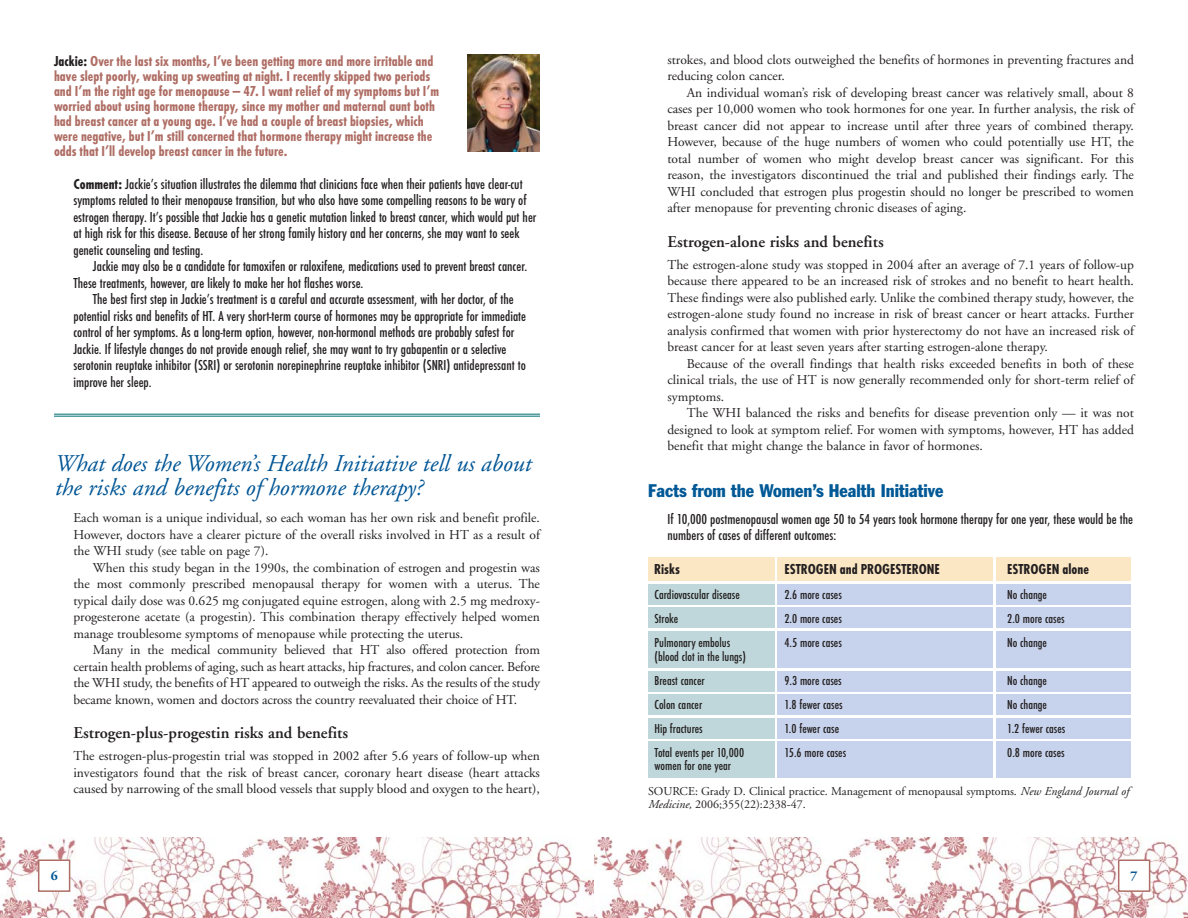
<style>
.page{position:relative;width:1188px;height:918px;background:#fff}
.page>*{position:absolute;margin:0;border:0;box-sizing:border-box;transform-origin:0 0}
.t1{font:italic 24px/24px "Adobe Garamond";color:#005595}
.t2{font:condensed 18px "Franklin Gothic";color:#005996}
.t3{font:600 16.5px "Adobe Garamond";color:#231f20}
.t4{font:15px/16.5px "Function Cond";color:#231f20}
.t5{font:700 15px/15px "Function Cond";color:#af6e65}
.t6{font:700 15px "Function Cond";color:#231f20}
.t7{font:13.5px/16.5px "Adobe Garamond";color:#231f20;text-align:justify}
.t8{font:13.5px/24.2px "Function Cond";color:#231f20}
.t9{font:700 13.5px "Adobe Garamond";color:#005595}
.t10{font:12px/12.8px "Adobe Garamond";color:#231f20}
.s1{color:#231f20}
.s2{font-weight:700}
.s3{font-style:italic}
</style>
<div class="page">
<img style="left:0;top:837px;width:594px;height:81px">
<svg style="left:594px;top:837px;width:594px;height:81px"></svg>
<div style="left:1119px;top:861px;width:30px;height:29px;background:#fff"></div>
<div style="left:1118px;top:860px;width:32px;height:32px;border:2px solid #af6e65"></div>
<div style="left:39px;top:861px;width:30px;height:29px;background:#fff"></div>
<div style="left:38px;top:860px;width:32px;height:32px;border:2px solid #af6e65"></div>
<hr style="left:54px;top:414px;width:486px;height:1px;background:#006e73">
<hr style="left:54px;top:416px;width:486px;height:1px;background:#006e73">
<div style="left:778px;top:584px;width:215px;height:21px;background:#c7d3ec"></div>
<div style="left:778px;top:608px;width:215px;height:20px;background:#c7d3ec"></div>
<div style="left:778px;top:631px;width:215px;height:37px;background:#c7d3ec"></div>
<div style="left:778px;top:671px;width:215px;height:20px;background:#c7d3ec"></div>
<div style="left:778px;top:695px;width:215px;height:20px;background:#c7d3ec"></div>
<div style="left:778px;top:718px;width:215px;height:20px;background:#c7d3ec"></div>
<div style="left:778px;top:742px;width:215px;height:36px;background:#c7d3ec"></div>
<div style="left:997px;top:584px;width:134px;height:21px;background:#c7d3ec"></div>
<div style="left:997px;top:608px;width:134px;height:20px;background:#c7d3ec"></div>
<div style="left:997px;top:631px;width:134px;height:37px;background:#c7d3ec"></div>
<div style="left:997px;top:671px;width:134px;height:20px;background:#c7d3ec"></div>
<div style="left:997px;top:695px;width:134px;height:20px;background:#c7d3ec"></div>
<div style="left:997px;top:718px;width:134px;height:20px;background:#c7d3ec"></div>
<div style="left:997px;top:742px;width:134px;height:36px;background:#c7d3ec"></div>
<div style="left:648px;top:584px;width:126px;height:21px;background:#bfd7da"></div>
<div style="left:648px;top:608px;width:126px;height:20px;background:#bfd7da"></div>
<div style="left:648px;top:631px;width:126px;height:37px;background:#bfd7da"></div>
<div style="left:648px;top:671px;width:126px;height:20px;background:#bfd7da"></div>
<div style="left:648px;top:695px;width:126px;height:20px;background:#bfd7da"></div>
<div style="left:648px;top:718px;width:126px;height:20px;background:#bfd7da"></div>
<div style="left:648px;top:742px;width:126px;height:36px;background:#bfd7da"></div>
<div style="left:778px;top:557px;width:215px;height:24px;background:#fbe7c4"></div>
<div style="left:997px;top:558px;width:134px;height:23px;background:#fbe7c4"></div>
<div style="left:648px;top:557px;width:126px;height:24px;background:#fbe7c4"></div>
<img style="left:467px;top:54px;width:73px;height:97px">
<p class="t5" style="left:54px;top:54px;width:387px"><span class="s1">Jackie:</span> Over the last six months, I’ve been getting more and more irritable and have slept poorly, waking up sweating at night. I recently skipped two periods and I’m the right age for menopause — 47. I want relief of my symptoms but I’m worried about using hormone therapy, since my mother and maternal aunt both had breast cancer at a young age. I’ve had a couple of breast biopsies, which were negative, but I’m still concerned that hormone therapy might increase the odds that I’ll develop breast cancer in the future.</p>
<p class="t4" style="left:73px;top:176px;width:465px"><span class="s2">Comment:</span> Jackie’s situation illustrates the dilemma that clinicians face when their patients have clear-cut symptoms related to their menopause transition, but who also have some compelling reasons to be wary of estrogen therapy. It’s possible that Jackie has a genetic mutation linked to breast cancer, which would put her at high risk for this disease. Because of her strong family history and her concerns, she may want to seek genetic counseling and testing.</p>
<p class="t4" style="left:73px;top:259px;width:455px;text-indent:19px">Jackie may also be a candidate for tamoxifen or raloxifene, medications used to prevent breast cancer.<br>These treatments, however, are likely to make her hot flashes worse.</p>
<p class="t4" style="left:73px;top:292px;width:454px;text-indent:19px">The best first step in Jackie’s treatment is a careful and accurate assessment, with her doctor, of the potential risks and benefits of HT. A very short-term course of hormones may be appropriate for immediate control of her symptoms. As a long-term option, however, non-hormonal methods are probably safest for Jackie. If lifestyle changes do not provide enough relief, she may want to try gabapentin or a selective serotonin reuptake inhibitor (SSRI) or serotonin norepinephrine reuptake inhibitor (SNRI) antidepressant to improve her sleep.</p>
<h1 class="t1" style="left:54px;top:454px;width:478px">What does the Women’s Health Initiative tell us about the risks and benefits of hormone therapy?</h1>
<p class="t7" style="left:73px;top:511px;width:468px">Each woman is a unique individual, so each woman has her own risk and benefit profile.<br>However, doctors have a clearer picture of the overall risks involved in HT as a result of the WHI study (see table on page 7).</p>
<p class="t7" style="left:73px;top:561px;width:468px;text-indent:19px">When this study began in the 1990s, the combination of estrogen and progestin was the most commonly prescribed menopausal therapy for women with a uterus. The typical daily dose was 0.625 mg conjugated equine estrogen, along with 2.5 mg medroxy&shy;progesterone acetate (a progestin). This combination therapy effectively helped women manage troublesome symptoms of menopause while protecting the uterus.</p>
<p class="t7" style="left:73px;top:643px;width:468px;text-indent:19px">Many in the medical community believed that HT also offered protection from certain health problems of aging, such as heart attacks, hip fractures, and colon cancer. Before the WHI study, the benefits of HT appeared to outweigh the risks. As the results of the study became known, women and doctors across the country reevaluated their choice of HT.</p>
<p class="t3" style="left:73px;top:726px;width:276px">Estrogen-plus-progestin risks and benefits</p>
<p class="t7" style="left:73px;top:749px;width:468px">The estrogen-plus-progestin trial was stopped in 2002 after 5.6 years of follow-up when investigators found that the risk of breast cancer, coronary heart disease (heart attacks caused by narrowing of the small blood vessels that supply blood and oxygen to the heart),</p>
<p class="t7" style="left:667px;top:52px;width:468px">strokes, and blood clots outweighed the benefits of hormones in preventing fractures and reducing colon cancer.</p>
<p class="t7" style="left:667px;top:85px;width:468px;text-indent:19px">An individual woman’s risk of developing breast cancer was relatively small, about 8 cases per 10,000 women who took hormones for one year. In further analysis, the risk of breast cancer did not appear to increase until after three years of combined therapy.<br>However, because of the huge numbers of women who could potentially use HT, the total number of women who might develop breast cancer was significant. For this reason, the investigators discontinued the trial and published their findings early. The WHI concluded that estrogen plus progestin should no longer be prescribed to women after menopause for preventing chronic diseases of aging.</p>
<p class="t3" style="left:667px;top:235px;width:218px">Estrogen-alone risks and benefits</p>
<p class="t7" style="left:667px;top:257px;width:468px">The estrogen-alone study was stopped in 2004 after an average of 7.1 years of follow-up because there appeared to be an increased risk of strokes and no benefit to heart health.<br>These findings were also published early. Unlike the combined therapy study, however, the estrogen-alone study found no increase in risk of breast cancer or heart attacks. Further analysis confirmed that women with prior hysterectomy do not have an increased risk of breast cancer for at least seven years after starting estrogen-alone therapy.</p>
<p class="t7" style="left:667px;top:356px;width:468px;text-indent:19px">Because of the overall findings that health risks exceeded benefits in both of these clinical trials, the use of HT is now generally recommended only for short-term relief of symptoms.</p>
<p class="t7" style="left:667px;top:406px;width:468px;text-indent:19px">The WHI balanced the risks and benefits for disease prevention only — it was not designed to look at symptom relief. For women with symptoms, however, HT has added benefit that might change the balance in favor of hormones.</p>
<h2 class="t2" style="left:648px;top:484px;width:297px">Facts from the Women’s Health Initiative</h2>
<p class="t4" style="left:667px;top:512px;width:467px">If 10,000 postmenopausal women age 50 to 54 years took hormone therapy for one year, these would be the numbers of cases of different outcomes:</p>
<p class="t6" style="left:654px;top:564px;width:27px">Risks</p>
<p class="t6" style="left:785px;top:564px;width:157px">ESTROGEN and PROGESTERONE</p>
<p class="t6" style="left:1007px;top:564px;width:83px">ESTROGEN alone</p>
<p class="t8" style="left:655px;top:583px;width:87px">Cardiovascular disease</p>
<p class="t8" style="left:785px;top:583px;width:59px">2.6 more cases</p>
<p class="t8" style="left:1007px;top:583px;width:41px">No change</p>
<p class="t8" style="left:655px;top:608px;width:25px">Stroke</p>
<p class="t8" style="left:784px;top:608px;width:59px">2.0 more cases</p>
<p class="t8" style="left:1007px;top:608px;width:59px">2.0 more cases</p>
<p class="t8" style="left:655px;top:632px;width:77px">Pulmonary embolus</p>
<p class="t8" style="left:785px;top:632px;width:59px">4.5 more cases</p>
<p class="t8" style="left:1007px;top:632px;width:41px">No change</p>
<p class="t8" style="left:655px;top:645px;width:93px">(blood clot in the lungs)<br>Breast cancer</p>
<p class="t8" style="left:784px;top:669px;width:59px">9.3 more cases</p>
<p class="t8" style="left:1007px;top:669px;width:41px">No change</p>
<p class="t8" style="left:655px;top:693px;width:49px">Colon cancer</p>
<p class="t8" style="left:785px;top:693px;width:60px">1.8 fewer cases</p>
<p class="t8" style="left:1007px;top:693px;width:41px">No change</p>
<p class="t8" style="left:655px;top:717px;width:50px">Hip fractures</p>
<p class="t8" style="left:784px;top:717px;width:56px">1.0 fewer case</p>
<p class="t8" style="left:1007px;top:717px;width:60px">1.2 fewer cases</p>
<p class="t8" style="left:655px;top:741px;width:91px">Total events per 10,000</p>
<p class="t8" style="left:785px;top:741px;width:63px">15.6 more cases</p>
<p class="t8" style="left:1007px;top:741px;width:59px">0.8 more cases</p>
<p class="t8" style="left:655px;top:755px;width:78px">women for one year</p>
<p class="t10" style="left:648px;top:786px;width:482px">SOURCE: Grady D. Clinical practice. Management of menopausal symptoms. <span class="s3">New England Journal of<br>Medicine,</span> 2006;355(22):2338-47.</p>
<p class="t9" style="left:51px;top:870px;width:9px">6</p>
<p class="t9" style="left:1131px;top:870px;width:9px">7</p>
</div>
